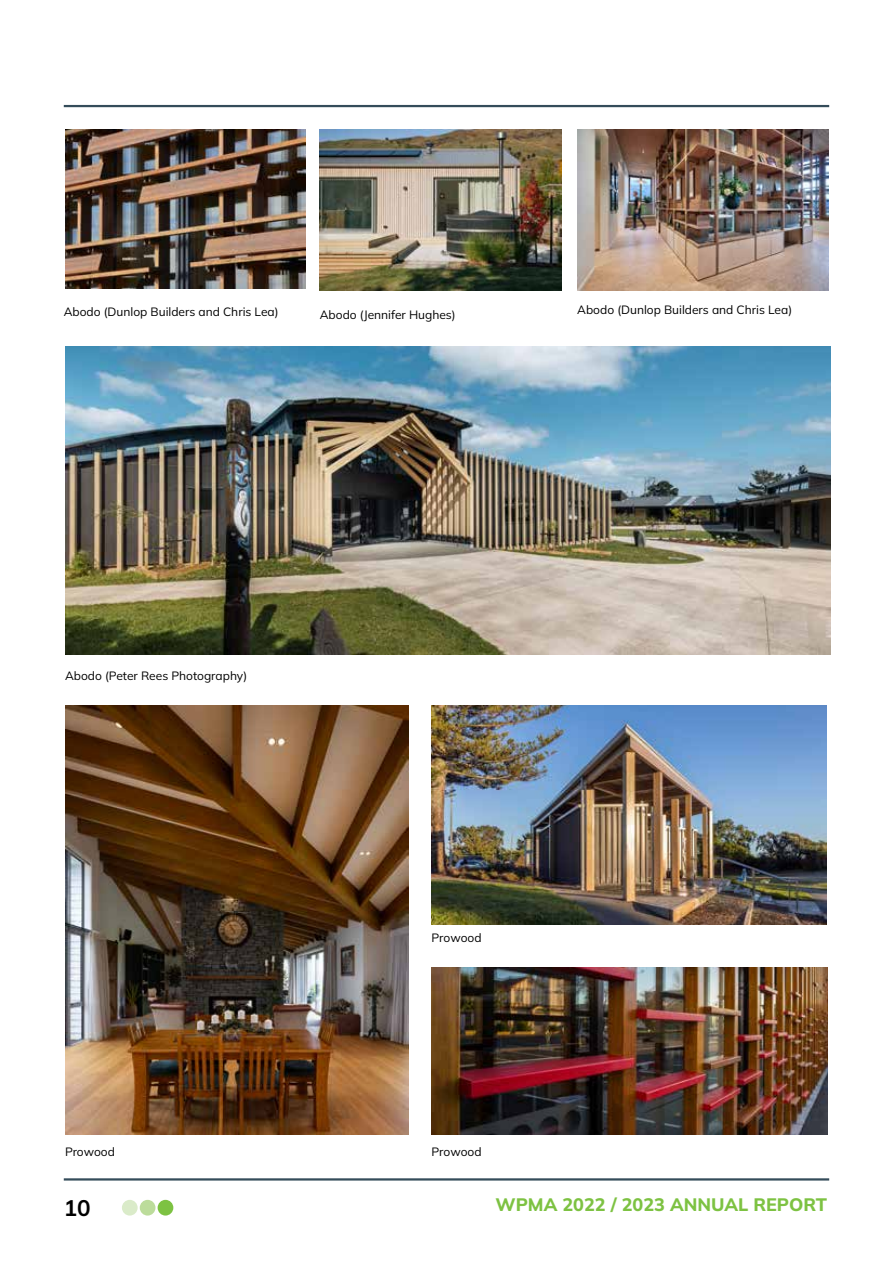
<style>
.page{position:relative;width:893px;height:1263px;background:#fff}
.page>*{position:absolute;margin:0;border:0;box-sizing:border-box;transform-origin:0 0}
.t1{font:700 22.5px "Mulish";color:#000}
.t2{font:800 18px "Mulish";color:#7dc242}
.t3{font:12px "Mulish";color:#000}
</style>
<div class="page">
<div style="left:158px;top:1200px;width:15px;height:15px;background:#7dc242;border-radius:50%"></div>
<div style="left:140px;top:1200px;width:15px;height:15px;background:#bcdc9b;border-radius:50%"></div>
<div style="left:122px;top:1200px;width:16px;height:15px;background:#daebc9;border-radius:50%"></div>
<hr style="left:64px;top:1178px;width:765px;height:2px;background:#344c5a">
<hr style="left:64px;top:105px;width:765px;height:2px;background:#344c5a">
<img style="left:65px;top:129px;width:240px;height:160px">
<img style="left:577px;top:129px;width:251px;height:161px">
<img style="left:65px;top:346px;width:765px;height:309px">
<img style="left:320px;top:129px;width:241px;height:161px">
<img style="left:432px;top:705px;width:394px;height:219px">
<img style="left:432px;top:967px;width:395px;height:167px">
<img style="left:65px;top:705px;width:343px;height:429px">
<p class="t3" style="left:64px;top:304px;width:216px">Abodo (Dunlop Builders and Chris Lea)</p>
<p class="t3" style="left:320px;top:306px;width:137px">Abodo (Jennifer Hughes)</p>
<p class="t3" style="left:577px;top:301px;width:216px">Abodo (Dunlop Builders and Chris Lea)</p>
<p class="t3" style="left:65px;top:667px;width:184px">Abodo (Peter Rees Photography)</p>
<p class="t3" style="left:65px;top:1143px;width:51px">Prowood</p>
<p class="t3" style="left:432px;top:930px;width:51px">Prowood</p>
<p class="t3" style="left:432px;top:1143px;width:51px">Prowood</p>
<h1 class="t1" style="left:64px;top:1192px;width:28px">10</h1>
<h2 class="t2" style="left:495px;top:1192px;width:333px">WPMA 2022 / 2023 ANNUAL REPORT</h2>
</div>
